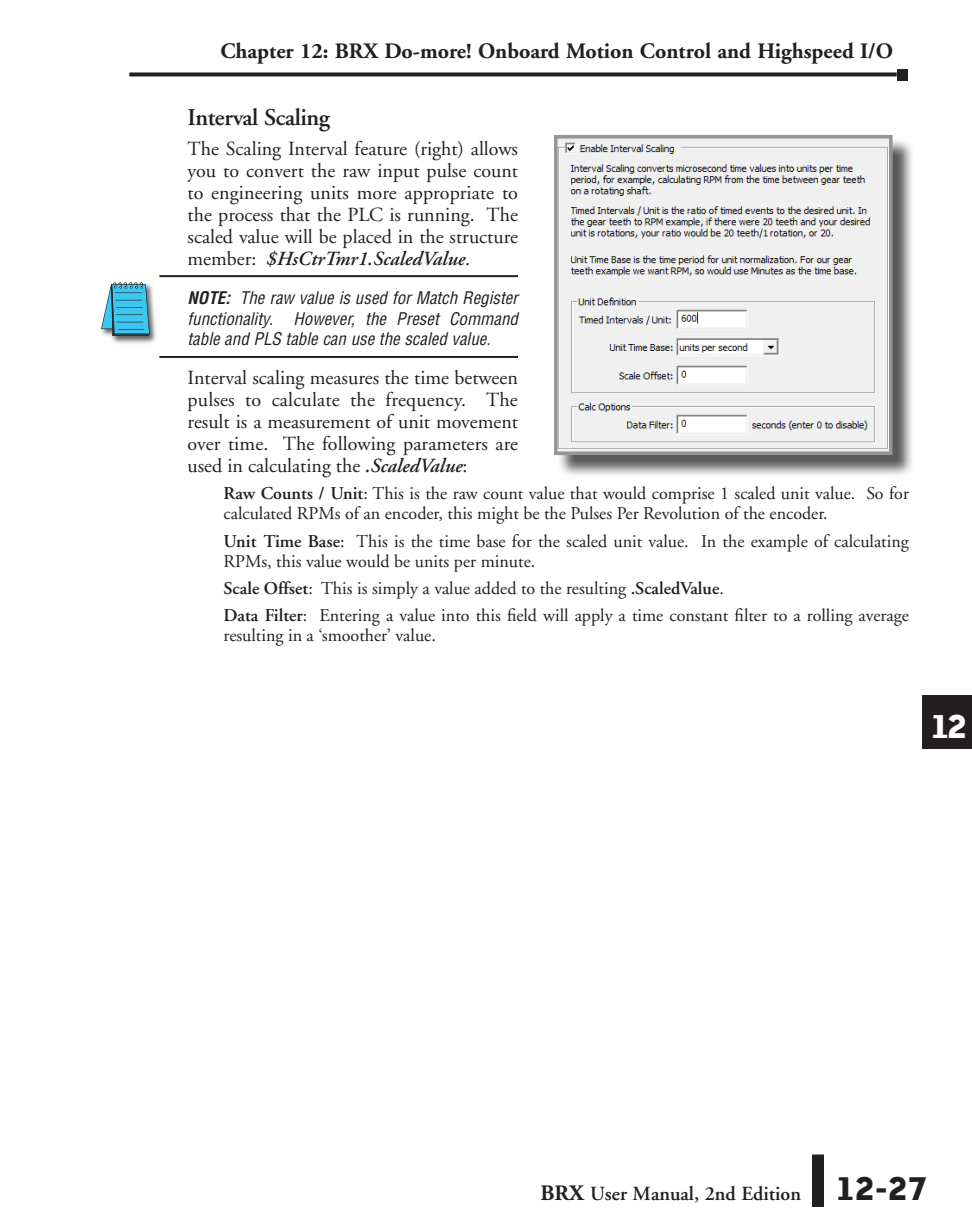
<style>
.page{position:relative;width:972px;height:1224px;background:#fff}
.page>*{position:absolute;margin:0;border:0;box-sizing:border-box;transform-origin:0 0}
.t1{font:700 40px "Bailey Sans ITC";color:#fff}
.SubSubHead_Indented{font:600 24px "Adobe Garamond";letter-spacing:-.02em;color:#231f20}
.t2{font:700 22px "Adobe Garamond";color:#231f20}
.Body{font:20px/22px "Adobe Garamond";color:#231f20;text-align:justify}
.t3{font:600 20px "Adobe Garamond";color:#231f20}
.Body_subList{font:18px/20px "Adobe Garamond";color:#231f20}
.Note{font:italic condensed 17px/20.4px "Helvetica";color:#231f20;text-align:justify}
.s1{font-weight:600;font-style:italic}
.s2{font-weight:700}
.s3{font-weight:600}
.s4{font-weight:700;font-size:22px}
.s5{font-family:"Bailey Sans ITC";font-weight:700;font-size:39.8px}
</style>
<div class="page">
<svg style="left:129px;top:72px;width:768px;height:4px;background:#3d393a"></svg>
<div style="left:897px;top:69px;width:11px;height:11px;background:#231f20"></div>
<div style="left:812px;top:1154px;width:12px;height:53px;background:#231f20"></div>
<div style="left:922px;top:695px;width:50px;height:54px;background:#231f20"></div>
<hr style="left:159px;top:275px;width:359px;height:2px;background:#231f20">
<hr style="left:159px;top:356px;width:359px;height:2px;background:#231f20">
<div style="left:557px;top:137px;width:358px;height:341px;background:#231f20;opacity:.75"></div>
<img style="left:559px;top:140px;width:329px;height:310px">
<div style="left:554px;top:135px;width:339px;height:320px;border:4px solid #939598"></div>
<img style="left:109px;top:285px;width:47px;height:59px">
<svg style="left:101px;top:282px;width:49px;height:54px;background:#57b1ce"></svg>
<p class="t2" style="left:220px;top:39px;width:674px">Chapter 12: BRX Do-more! Onboard Motion Control and Highspeed I/O</p>
<p class="SubSubHead_Indented" style="left:188px;top:105px;width:144px">Interval Scaling</p>
<p class="Body" style="left:188px;top:138px;width:332px">The Scaling Interval feature (right) allows you to convert the raw input pulse count to engineering units more appropriate to the process that the PLC is running. The scaled value will be placed in the structure member: <span class="s1">$HsCtrTmr1.ScaledValue</span>.</p>
<p class="Note" style="left:188px;top:288px;width:332px"><span class="s2">NOTE:</span> The raw value is used for Match Register functionality. However, the Preset Command table and PLS table can use the scaled value.</p>
<p class="Body" style="left:188px;top:367px;width:332px">Interval scaling measures the time between pulses to calculate the frequency. The result is a measurement of unit movement over time. The following parameters are used in calculating the <span class="s1">.ScaledValue</span>:</p>
<p class="Body_subList" style="left:224px;top:484px;width:687px"><span class="s3">Raw Counts / Unit</span>: This is the raw count value that would comprise 1 scaled unit value. So for calculated RPMs of an encoder, this might be the Pulses Per Revolution of the encoder.</p>
<p class="Body_subList" style="left:224px;top:531px;width:687px"><span class="s3">Unit Time Base</span>: This is the time base for the scaled unit value. In the example of calculating<br>RPMs, this value would be units per minute.</p>
<p class="Body_subList" style="left:224px;top:579px;width:502px"><span class="s3">Scale Offset</span>: This is simply a value added to the resulting <span class="s3">.ScaledValue</span>.</p>
<p class="Body_subList" style="left:224px;top:606px;width:687px"><span class="s3">Data Filter</span>: Entering a value into this field will apply a time constant filter to a rolling average resulting in a ‘smoother’ value.</p>
<h1 class="t1" style="left:930px;top:704px;width:39px">12</h1>
<p class="t3" style="left:541px;top:1182px;width:389px"><span class="s4">BRX</span> User Manual, 2nd Edition <span class="s5">12-27</span></p>
</div>
